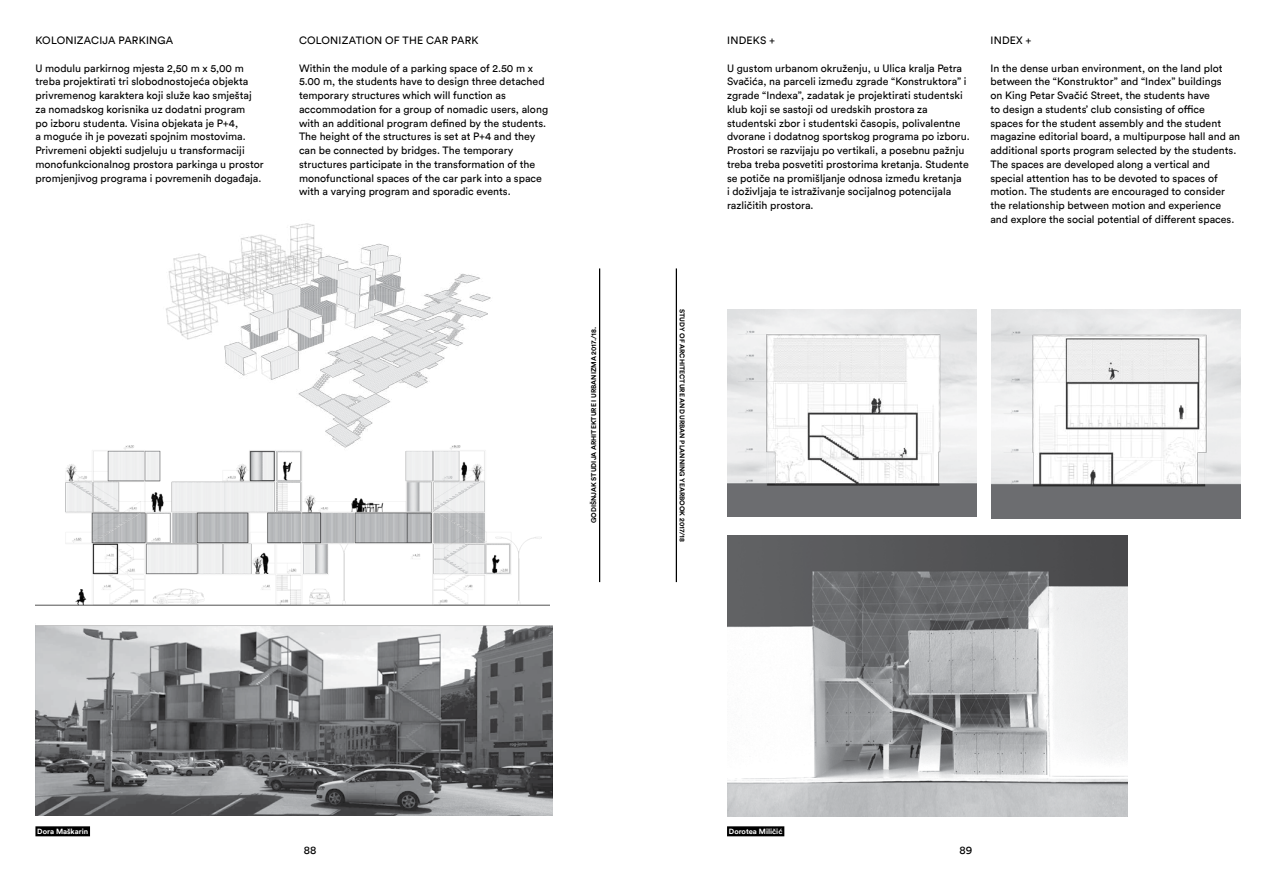
<style>
.page{position:relative;width:1276px;height:886px;background:#fff}
.page>*{position:absolute;margin:0;border:0;box-sizing:border-box;transform-origin:0 0}
.t1{font:11.25px "Circular Std";color:#000}
.t2{font:10.62px/13.8px "Circular Std";color:#000}
.t3{font:10.62px "Circular Std";letter-spacing:.02em;color:#000}
.t4{font:700 7.5px "Circular Std";color:#fff}
.t5{font:700 6.88px "Circular Std";color:#000}
</style>
<div class="page">
<hr style="left:599px;top:268px;width:1px;height:314px;background:#000">
<hr style="left:676px;top:268px;width:1px;height:314px;background:#000">
<img style="left:727px;top:536px;width:400px;height:281px">
<img style="left:166px;top:223px;width:325px;height:182px">
<img style="left:35px;top:405px;width:514px;height:201px">
<img style="left:35px;top:625px;width:517px;height:191px">
<div style="left:35px;top:826px;width:55px;height:10px;background:#000"></div>
<img style="left:727px;top:309px;width:249px;height:207px">
<img style="left:991px;top:309px;width:249px;height:209px">
<div style="left:727px;top:826px;width:57px;height:10px;background:#000"></div>
<p class="t3" style="left:36px;top:34px;width:139px">KOLONIZACIJA PARKINGA</p>
<p class="t2" style="left:35px;top:61px;width:230px">U modulu parkirnog mjesta 2,50 m x 5,00 m treba projektirati tri slobodnostojeća objekta privremenog karaktera koji služe kao smještaj za nomadskog korisnika uz dodatni program<br>po izboru studenta. Visina objekata je P+4,<br>a moguće ih je povezati spojnim mostovima.<br>Privremeni objekti sudjeluju u transformaciji monofunkcionalnog prostora parkinga u prostor promjenjivog programa i povremenih događaja.</p>
<p class="t3" style="left:299px;top:34px;width:181px">COLONIZATION OF THE CAR PARK</p>
<p class="t2" style="left:299px;top:61px;width:251px">Within the module of a parking space of 2.50 m x 5.00 m, the students have to design three detached temporary structures which will function as accommodation for a group of nomadic users, along with an additional program defined by the students.<br>The height of the structures is set at P+4 and they can be connected by bridges. The temporary structures participate in the transformation of the monofunctional spaces of the car park into a space with a varying program and sporadic events.</p>
<p class="t5" style="left:589px;top:523px;width:197px;rotate:-90deg">GODIŠNJAK STUDIJA ARHITEKTURE I URBANIZMA 2017./18.</p>
<p class="t5" style="left:686px;top:309px;width:234px;rotate:90deg">STUDY OF ARCHITECTURE AND URBAN PLANNING YEARBOOK 2017/18</p>
<p class="t2" style="left:727px;top:33px;width:50px">INDEKS +</p>
<p class="t2" style="left:727px;top:61px;width:244px">U gustom urbanom okruženju, u Ulica kralja Petra Svačića, na parceli između zgrade “Konstruktora” i zgrade “Indexa”, zadatak je projektirati studentski klub koji se sastoji od uredskih prostora za studentski zbor i studentski časopis, polivalentne dvorane i dodatnog sportskog programa po izboru.<br>Prostori se razvijaju po vertikali, a posebnu pažnju treba treba posvetiti prostorima kretanja. Studente se potiče na promišljanje odnosa između kretanja<br>i doživljaja te istraživanje socijalnog potencijala različitih prostora.</p>
<p class="t2" style="left:990px;top:33px;width:43px">INDEX +</p>
<p class="t2" style="left:990px;top:61px;width:251px">In the dense urban environment, on the land plot between the “Konstruktor” and “Index” buildings<br>on King Petar Svačić Street, the students have<br>to design a students’ club consisting of office spaces for the student assembly and the student magazine editorial board, a multipurpose hall and an additional sports program selected by the students.<br>The spaces are developed along a vertical and special attention has to be devoted to spaces of motion. The students are encouraged to consider the relationship between motion and experience and explore the social potential of different spaces.</p>
<p class="t4" style="left:37px;top:826px;width:52px">Dora Maškarin</p>
<p class="t4" style="left:729px;top:826px;width:55px">Dorotea Miličić</p>
<p class="t1" style="left:304px;top:844px;width:14px">88</p>
<p class="t1" style="left:959px;top:844px;width:14px">89</p>
</div>
